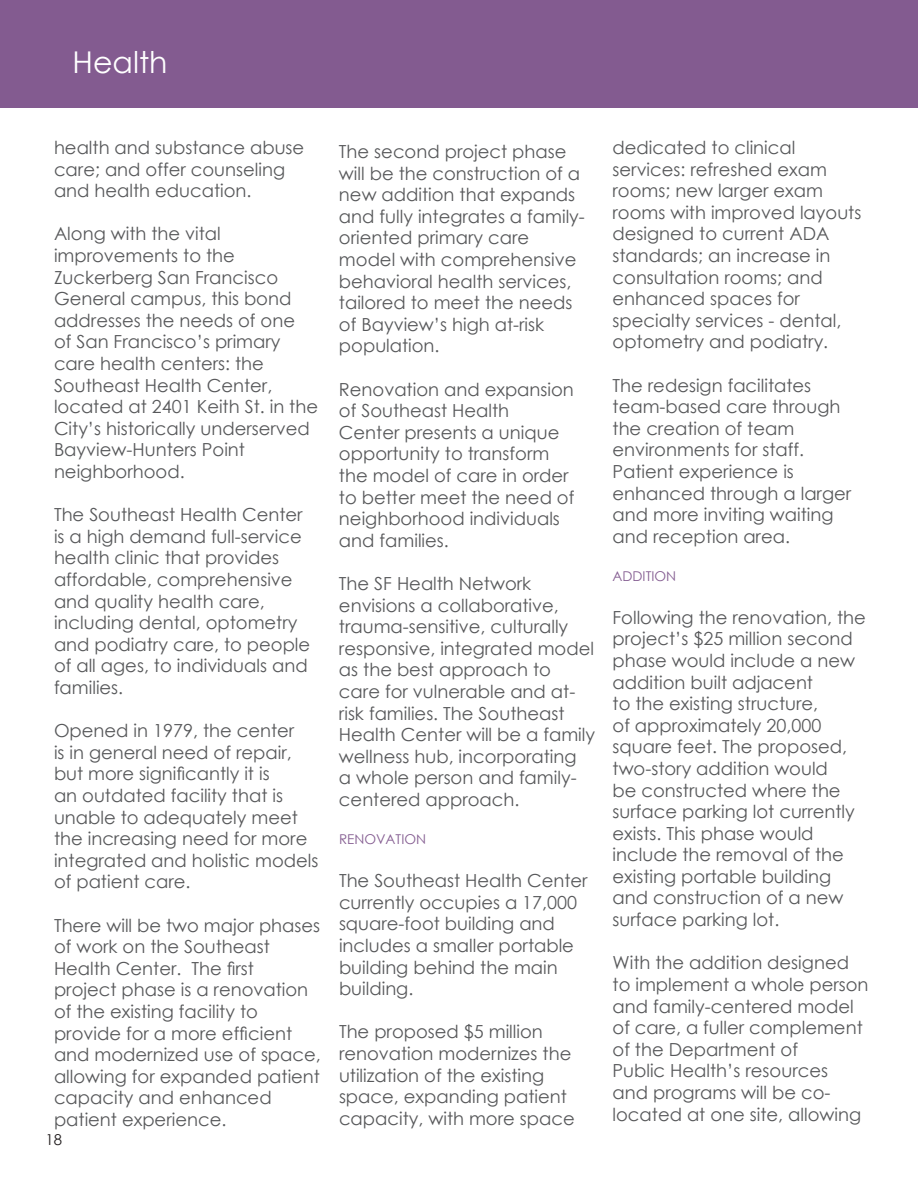
<style>
.page{position:relative;width:918px;height:1188px;background:#fff}
.page>*{position:absolute;margin:0;border:0;box-sizing:border-box;transform-origin:0 0}
.t1{font:30px "Century Gothic";color:#fff}
.t2{font:18px/21.6px "Century Gothic";color:#57585a}
.t3{font:15px "Century Gothic";color:#231f20}
.t4{font:13.5px "Century Gothic";color:#835b90}
</style>
<div class="page">
<div style="left:0;top:0;width:918px;height:108px;background:#835b90"></div>
<h1 class="t1" style="left:73px;top:41px;width:96px">Health</h1>
<p class="t2" style="left:54px;top:136px;width:252px">health and substance abuse care; and offer counseling and health education.</p>
<p class="t2" style="left:54px;top:223px;width:266px">Along with the vital improvements to the<br>Zuckerberg San Francisco<br>General campus, this bond addresses the needs of one<br>of San Francisco’s primary care health centers: the<br>Southeast Health Center, located at 2401 Keith St. in the<br>City’s historically underserved<br>Bayview-Hunters Point neighborhood.</p>
<p class="t2" style="left:54px;top:504px;width:258px">The Southeast Health Center is a high demand full-service health clinic that provides affordable, comprehensive and quality health care, including dental, optometry and podiatry care, to people of all ages, to individuals and families.</p>
<p class="t2" style="left:54px;top:720px;width:266px">Opened in 1979, the center<br>is in general need of repair, but more significantly it is<br>an outdated facility that is unable to adequately meet the increasing need for more integrated and holistic models of patient care.</p>
<p class="t2" style="left:54px;top:914px;width:268px">There will be two major phases of work on the Southeast<br>Health Center. The first project phase is a renovation of the existing facility to provide for a more efficient and modernized use of space, allowing for expanded patient capacity and enhanced patient experience.</p>
<p class="t3" style="left:45px;top:1129px;width:18px">18</p>
<p class="t2" style="left:339px;top:141px;width:247px">The second project phase will be the construction of a new addition that expands and fully integrates a family&shy;oriented primary care model with comprehensive behavioral health services, tailored to meet the needs of Bayview’s high at-risk population.</p>
<p class="t2" style="left:339px;top:378px;width:237px">Renovation and expansion of Southeast Health<br>Center presents a unique opportunity to transform the model of care in order to better meet the need of neighborhood individuals and families.</p>
<p class="t2" style="left:339px;top:573px;width:258px">The SF Health Network envisions a collaborative, trauma-sensitive, culturally responsive, integrated model as the best approach to care for vulnerable and at&shy;risk families. The Southeast<br>Health Center will be a family wellness hub, incorporating<br>a whole person and family&shy;centered approach.</p>
<p class="t4" style="left:339px;top:830px;width:89px">RENOVATION</p>
<p class="t2" style="left:339px;top:870px;width:250px">The Southeast Health Center currently occupies a 17,000 square-foot building and includes a smaller portable building behind the main building.</p>
<p class="t2" style="left:339px;top:1021px;width:237px">The proposed $5 million renovation modernizes the utilization of the existing space, expanding patient capacity, with more space</p>
<p class="t2" style="left:613px;top:136px;width:250px">dedicated to clinical services: refreshed exam rooms; new larger exam rooms with improved layouts designed to current ADA standards; an increase in consultation rooms; and enhanced spaces for specialty services - dental, optometry and podiatry.</p>
<p class="t2" style="left:613px;top:374px;width:240px">The redesign facilitates team-based care through the creation of team environments for staff.<br>Patient experience is enhanced through a larger and more inviting waiting and reception area.</p>
<p class="t4" style="left:613px;top:566px;width:65px">ADDITION</p>
<p class="t2" style="left:613px;top:606px;width:255px">Following the renovation, the project’s $25 million second phase would include a new addition built adjacent<br>to the existing structure,<br>of approximately 20,000 square feet. The proposed, two-story addition would<br>be constructed where the surface parking lot currently exists. This phase would include the removal of the existing portable building and construction of a new surface parking lot.</p>
<p class="t2" style="left:613px;top:952px;width:258px">With the addition designed to implement a whole person and family-centered model of care, a fuller complement of the Department of<br>Public Health’s resources<br>and programs will be co&shy;located at one site, allowing</p>
</div>
